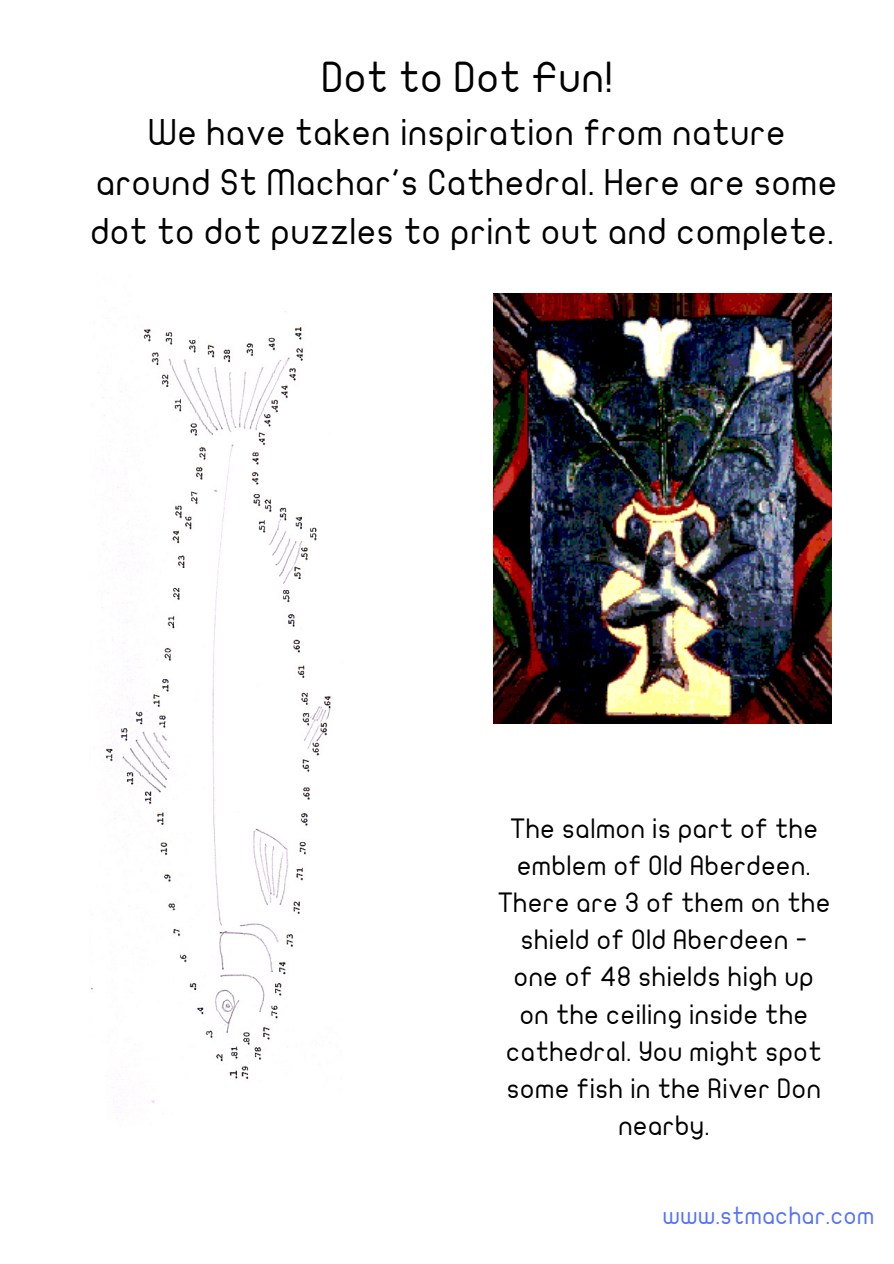
<style>
.page{position:relative;width:894px;height:1264px;background:#fff}
.page>*{position:absolute;margin:0;border:0;box-sizing:border-box;transform-origin:0 0}
.t1{font:42px "JF Flat";color:#000}
.t2{font:36px/49.5px "JF Flat";color:#000;text-align:center}
.t3{font:27px/37.2px "JF Flat";color:#000;text-align:center}
.t4{font:24px "JF Flat";color:#5271ff}
</style>
<div class="page">
<img style="left:91px;top:311px;width:240px;height:808px">
<img style="left:493px;top:293px;width:338px;height:431px">
<h1 class="t1" style="left:321px;top:57px;width:293px">Dot to Dot Fun!</h1>
<h2 class="t2" style="left:90px;top:109px;width:748px">We have taken inspiration from nature around St Machar's Cathedral. Here are some dot to dot puzzles to print out and complete.</h2>
<p class="t3" style="left:497px;top:810px;width:335px">The salmon is part of the emblem of Old Aberdeen.<br>There are 3 of them on the shield of Old Aberdeen - one of 48 shields high up on the ceiling inside the cathedral. You might spot some fish in the River Don nearby.</p>
<p class="t4" style="left:662px;top:1203px;width:213px">www.stmachar.com</p>
</div>
